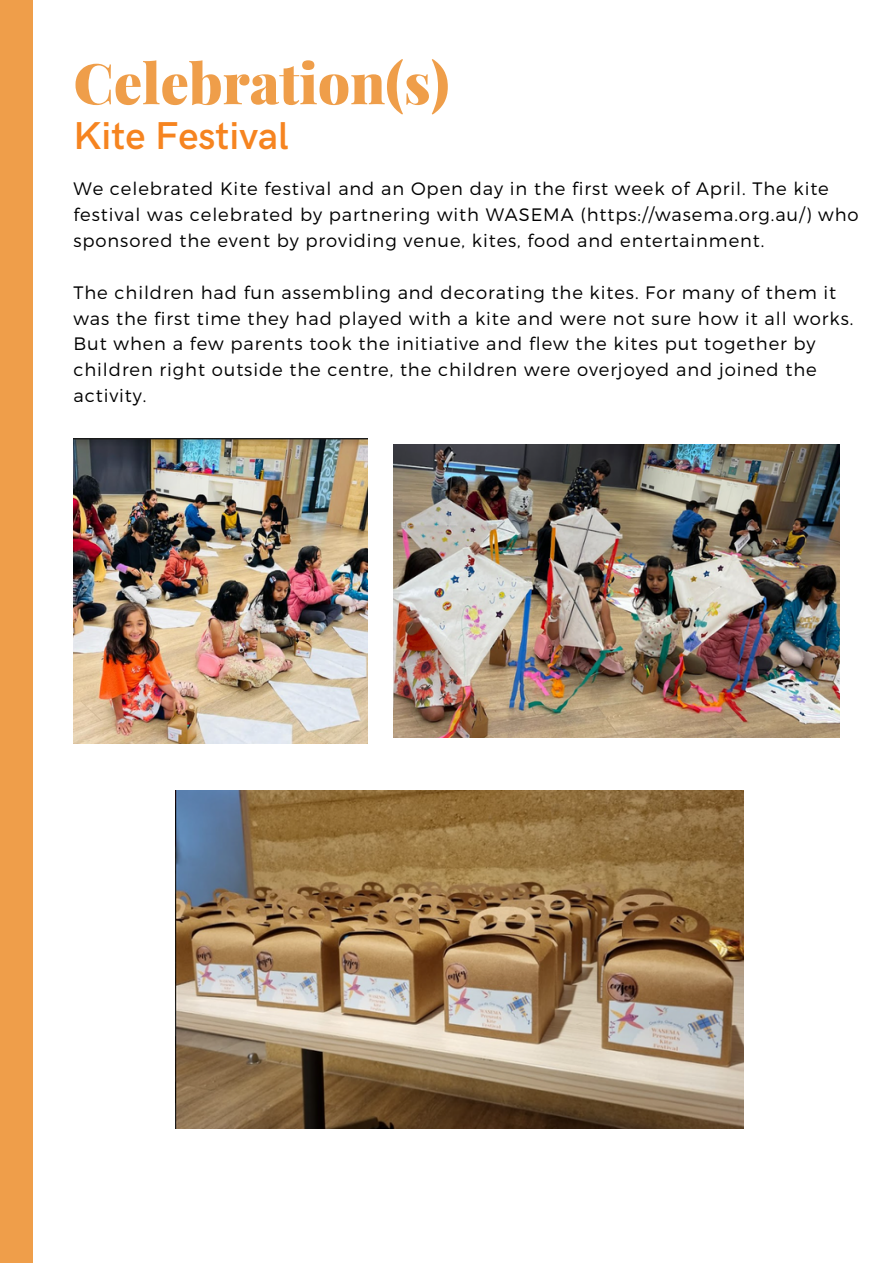
<style>
.page{position:relative;width:893px;height:1264px;background:#fff}
.page>*{position:absolute;margin:0;border:0;box-sizing:border-box;transform-origin:0 0}
.t1{font:900 56.25px "Playfair Display";color:#ef9e4a}
.t2{font:600 39px "HK Grotesk";color:#f68420}
.t3{font:300 18px/25.8px "Montserrat";letter-spacing:.05em;color:#000}
</style>
<div class="page">
<div style="left:0;top:0;width:33px;height:1262px;background:#ef9e4a"></div>
<img style="left:73px;top:438px;width:294px;height:306px">
<img style="left:394px;top:444px;width:445px;height:294px">
<img style="left:175px;top:790px;width:568px;height:338px">
<h1 class="t1" style="left:73px;top:43px;width:377px">Celebration(s)</h1>
<h2 class="t2" style="left:73px;top:114px;width:217px">Kite Festival</h2>
<p class="t3" style="left:73px;top:175px;width:786px">We celebrated Kite festival and an Open day in the first week of April. The kite festival was celebrated by partnering with WASEMA (https://wasema.org.au/) who sponsored the event by providing venue, kites, food and entertainment.</p>
<p class="t3" style="left:73px;top:278px;width:781px">The children had fun assembling and decorating the kites. For many of them it was the first time they had played with a kite and were not sure how it all works.<br>But when a few parents took the initiative and flew the kites put together by children right outside the centre, the children were overjoyed and joined the activity.</p>
</div>
